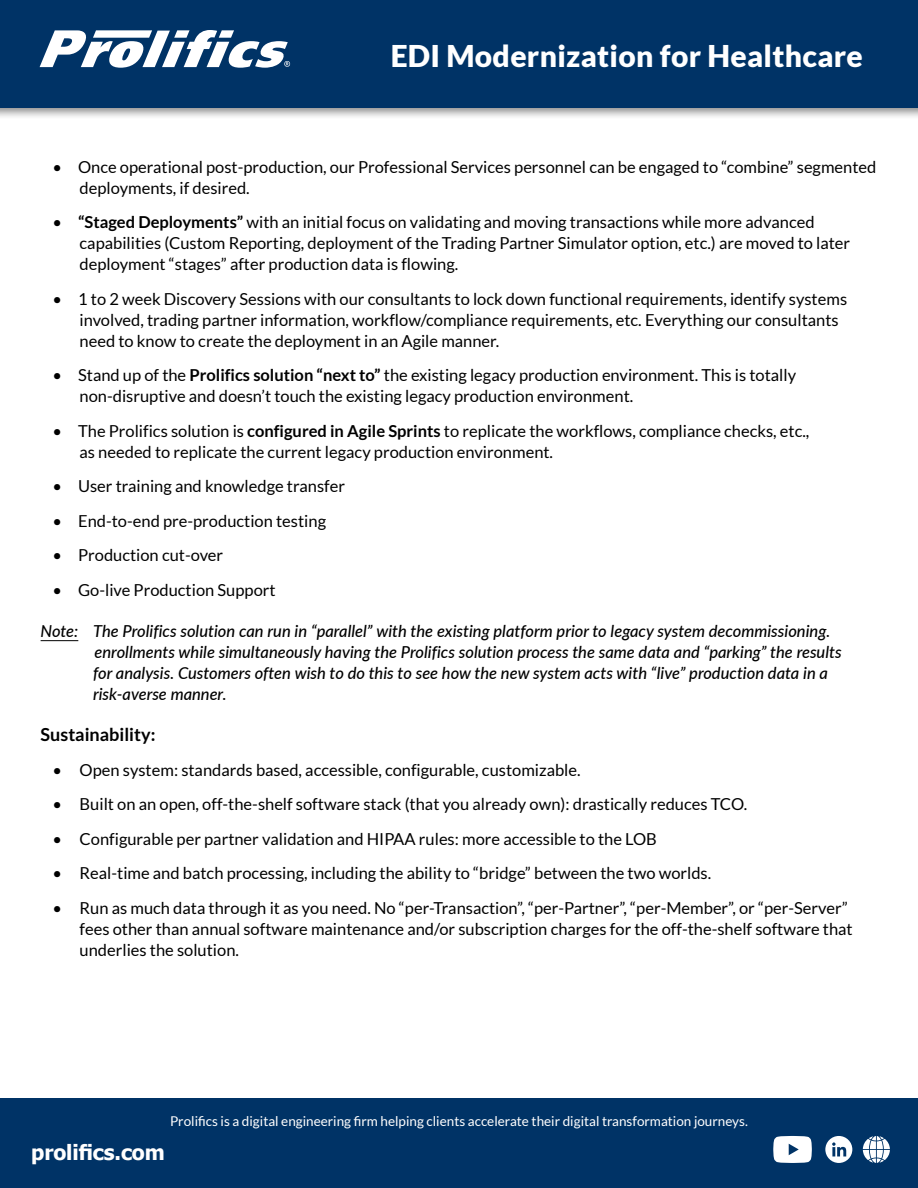
<style>
.page{position:relative;width:918px;height:1188px;background:#fff}
.page>*{position:absolute;margin:0;border:0;box-sizing:border-box;transform-origin:0 0}
.t1{font:900 30px "Lato";letter-spacing:.01em;color:#fff}
.t2{font:700 21px "Tahoma";letter-spacing:-.005em;color:#fff}
.t3{font:700 18px "Lato";color:#000}
.t4{font:16.5px/21px "Lato";color:#000}
.t5{font:italic 500 16.5px/21px "Lato";color:#000}
.t6{font:13.5px "Lato";color:#fff}
.s1{font-weight:700}
</style>
<div class="page">
<hr style="left:41px;top:640px;width:37px;height:1px;background:#000">
<div style="left:0;top:1099px;width:918px;height:89px;background:#036"></div>
<svg style="left:863px;top:1136px;width:27px;height:27px"></svg>
<svg style="left:825px;top:1136px;width:27px;height:27px"></svg>
<svg style="left:773px;top:1136px;width:39px;height:27px"></svg>
<div style="left:0;top:0;width:918px;height:119px;background:#000;opacity:.45"></div>
<div style="left:0;top:0;width:918px;height:107px;background:#036"></div>
<svg style="left:40px;top:30px;width:250px;height:38px"></svg>
<h1 class="t1" style="left:391px;top:38px;width:474px">EDI Modernization for Healthcare</h1>
<p class="t4" style="left:80px;top:156px;width:798px;text-indent:-27px">• Once operational post-production, our Professional Services personnel can be engaged to “combine” segmented deployments, if desired.</p>
<p class="t4" style="left:80px;top:212px;width:772px;text-indent:-27px">• <span class="s1">“Staged Deployments”</span> with an initial focus on validating and moving transactions while more advanced capabilities (Custom Reporting, deployment of the Trading Partner Simulator option, etc.) are moved to later deployment “stages” after production data is flowing.</p>
<p class="t4" style="left:80px;top:288px;width:769px;text-indent:-27px">• 1 to 2 week Discovery Sessions with our consultants to lock down functional requirements, identify systems involved, trading partner information, workflow/compliance requirements, etc. Everything our consultants need to know to create the deployment in an Agile manner.</p>
<p class="t4" style="left:80px;top:365px;width:718px;text-indent:-27px">• Stand up of the <span class="s1">Prolifics solution “next to”</span> the existing legacy production environment. This is totally non-disruptive and doesn’t touch the existing legacy production environment.</p>
<p class="t4" style="left:80px;top:420px;width:731px;text-indent:-27px">• The Prolifics solution is <span class="s1">configured in Agile Sprints</span> to replicate the workflows, compliance checks, etc., as needed to replicate the current legacy production environment.</p>
<p class="t4" style="left:53px;top:476px;width:294px">• User training and knowledge transfer</p>
<p class="t4" style="left:53px;top:510px;width:275px">• End-to-end pre-production testing</p>
<p class="t4" style="left:53px;top:545px;width:172px">• Production cut-over</p>
<p class="t4" style="left:53px;top:579px;width:225px">• Go-live Production Support</p>
<p class="t5" style="left:93px;top:620px;width:750px;text-indent:-53px">Note: The Prolifics solution can run in “parallel” with the existing platform prior to legacy system decommissioning. enrollments while simultaneously having the Prolifics solution process the same data and “parking” the results for analysis. Customers often wish to do this to see how the new system acts with “live” production data in a risk-averse manner.</p>
<p class="t3" style="left:41px;top:724px;width:116px">Sustainability:</p>
<p class="t4" style="left:53px;top:759px;width:530px">• Open system: standards based, accessible, configurable, customizable.</p>
<p class="t4" style="left:53px;top:794px;width:696px">• Built on an open, off-the-shelf software stack (that you already own): drastically reduces TCO.</p>
<p class="t4" style="left:53px;top:828px;width:606px">• Configurable per partner validation and HIPAA rules: more accessible to the LOB</p>
<p class="t4" style="left:53px;top:863px;width:660px">• Real-time and batch processing, including the ability to “bridge” between the two worlds.</p>
<p class="t4" style="left:80px;top:897px;width:775px;text-indent:-27px">• Run as much data through it as you need. No “per-Transaction”, “per-Partner”, “per-Member”, or “per-Server” fees other than annual software maintenance and/or subscription charges for the off-the-shelf software that underlies the solution.</p>
<p class="t6" style="left:170px;top:1114px;width:579px">Prolifics is a digital engineering firm helping clients accelerate their digital transformation journeys.</p>
<p class="t2" style="left:31px;top:1138px;width:135px">prolifics.com</p>
</div>
